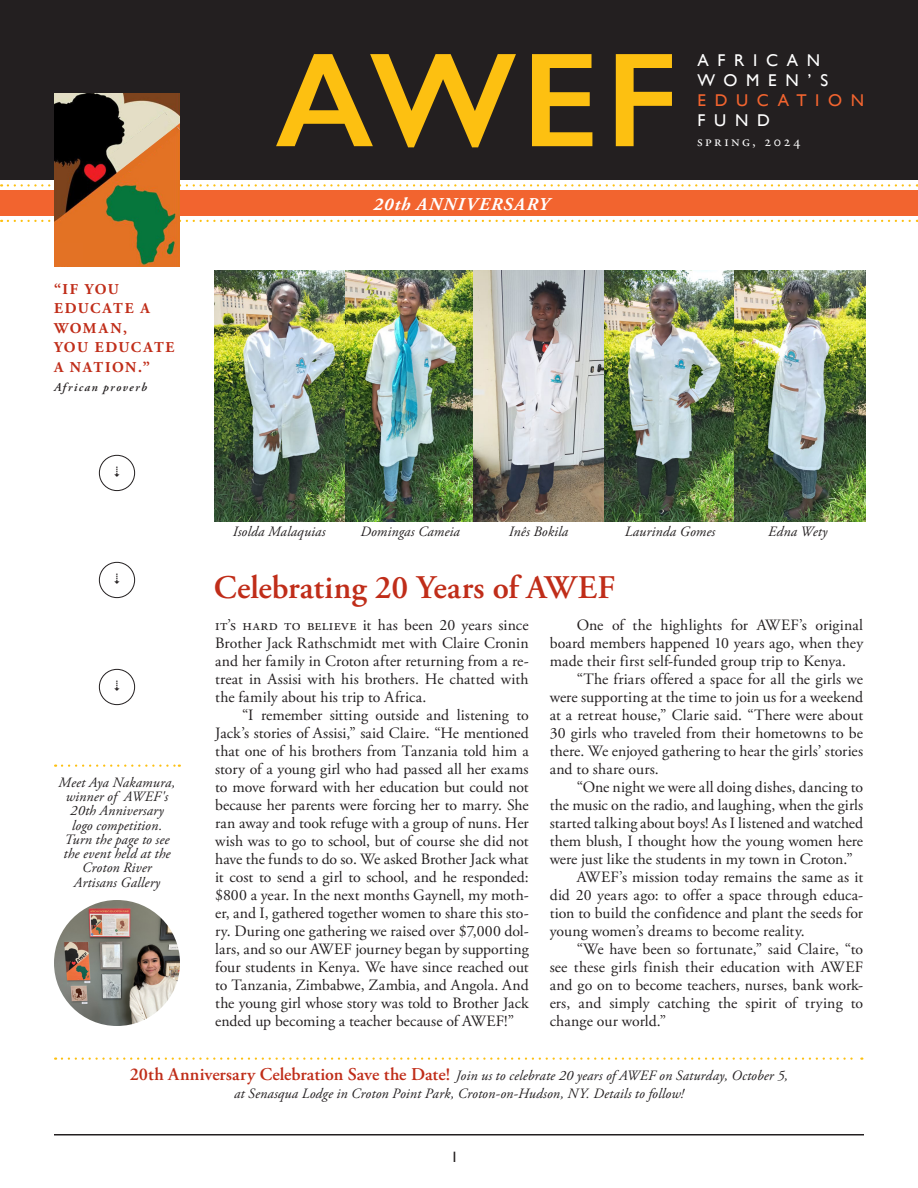
<style>
.page{position:relative;width:918px;height:1188px;background:#fff}
.page>*{position:absolute;margin:0;border:0;box-sizing:border-box;transform-origin:0 0}
.t1{font:600 135px "Gill Sans";color:#fdc011}
.t2{font:600 33px "Adobe Garamond Pro";color:#c02d19}
.Mag_text{font:italic 700 18px "Adobe Garamond Pro";letter-spacing:.07em;color:#fff}
.t3{font:17.1px/20.1px "Gill Sans";letter-spacing:.51em;color:#fff}
.t4{font:15.75px/18px "Adobe Garamond Pro";letter-spacing:.005em;color:#231f20;text-align:justify}
.t5{font:700 15px/19.5px "Adobe Garamond Pro";letter-spacing:.09em;color:#c02d19}
.t6{font:15px "Adobe Garamond Pro";letter-spacing:.155em;color:#fff}
.t7{font:15px "Gill Sans";color:#231f20}
.Mag_text-2{font:italic 14.25px/14.2px "Adobe Garamond Pro";letter-spacing:.01em;color:#231f20;text-align:center}
.t8{font:italic 600 12px "Adobe Garamond Pro";letter-spacing:.115em;color:#231f20}
.s1{color:#f2642f}
.s2{font-weight:600;font-style:normal;font-size:18px;color:#c02d19}
</style>
<div class="page">
<hr style="left:54px;top:1134px;width:810px;height:2px;background:#231f20">
<div style="left:0;top:0;width:918px;height:180px;background:#231f20"></div>
<svg style="left:8px;top:184px;width:910px;height:3px"></svg>
<div style="left:0;top:190px;width:918px;height:26px;background:#f2642f"></div>
<svg style="left:8px;top:220px;width:910px;height:2px"></svg>
<svg style="left:62px;top:1058px;width:800px;height:2px"></svg>
<img style="left:214px;top:270px;width:651px;height:252px">
<img style="left:54px;top:900px;width:126px;height:126px;border-radius:63px">
<svg style="left:62px;top:765px;width:118px;height:2px"></svg>
<img style="left:54px;top:94px;width:126px;height:172px">
<img style="left:113px;top:127px;width:67px;height:54px">
<img style="left:109px;top:112px;width:67px;height:58px">
<img style="left:54px;top:244px;width:28px;height:22px">
<div style="left:99px;top:562px;width:36px;height:36px;border:1px solid #231f20;border-radius:50%"></div>
<div style="left:99px;top:455px;width:36px;height:36px;border:1px solid #231f20;border-radius:50%"></div>
<div style="left:99px;top:669px;width:36px;height:36px;border:1px solid #231f20;border-radius:50%"></div>
<p class="t5" style="left:54px;top:279px;width:122px">“IF YOU<br>EDUCATE A<br>WOMAN,<br>YOU EDUCATE<br>A NATION.”</p>
<p class="t8" style="left:54px;top:380px;width:94px">African proverb</p>
<p class="t1" style="left:275px;top:19px;width:404px">AWEF</p>
<p class="Mag_text" style="left:373px;top:194px;width:177px">20th ANNIVERSARY</p>
<p class="t3" style="left:698px;top:50px;width:168px">AFRICAN<br>WOMEN’S<br><span class="s1">EDUCATION</span></p>
<p class="t3" style="left:698px;top:110px;width:74px">FUND</p>
<p class="t6" style="left:697px;top:132px;width:105px">spring, 2024</p>
<p class="Mag_text-2" style="left:59px;top:776px;width:118px">Meet Aya Nakamura, winner of AWEF's<br>20th Anniversary logo competition.</p>
<p class="Mag_text-2" style="left:64px;top:833px;width:108px">Turn the page to see the event held at the<br>Croton River<br>Artisans Gallery</p>
<p class="Mag_text-2" style="left:233px;top:525px;width:94px">Isolda Malaquias</p>
<p class="Mag_text-2" style="left:360px;top:525px;width:101px">Domingas Cameia</p>
<p class="Mag_text-2" style="left:509px;top:525px;width:61px">Inês Bokila</p>
<p class="Mag_text-2" style="left:625px;top:525px;width:92px">Laurinda Gomes</p>
<p class="Mag_text-2" style="left:768px;top:525px;width:61px">Edna Wety</p>
<p class="t2" style="left:214px;top:568px;width:403px">Celebrating 20 Years of AWEF</p>
<p class="t4" style="left:215px;top:617px;width:315px">it’s hard to believe it has been 20 years since Brother Jack Rathschmidt met with Claire Cronin and her family in Croton after returning from a re&shy;treat in Assisi with his brothers. He chatted with the family about his trip to Africa.</p>
<p class="t4" style="left:215px;top:707px;width:315px;text-indent:27px">“I remember sitting outside and listening to Jack’s stories of Assisi,” said Claire. “He mentioned that one of his brothers from Tanzania told him a story of a young girl who had passed all her exams to move forward with her education but could not because her parents were forcing her to marry. She ran away and took refuge with a group of nuns. Her wish was to go to school, but of course she did not have the funds to do so. We asked Brother Jack what it cost to send a girl to school, and he responded: $800 a year. In the next months Gaynell, my moth&shy;er, and I, gathered together women to share this sto&shy;ry. During one gathering we raised over $7,000 dol&shy;lars, and so our AWEF journey began by supporting four students in Kenya. We have since reached out to Tanzania, Zimbabwe, Zambia, and Angola. And the young girl whose story was told to Brother Jack ended up becoming a teacher because of AWEF!”</p>
<p class="t4" style="left:550px;top:617px;width:315px;text-indent:27px">One of the highlights for AWEF’s original board members happened 10 years ago, when they made their first self-funded group trip to Kenya.</p>
<p class="t4" style="left:550px;top:671px;width:315px;text-indent:27px">“The friars offered a space for all the girls we were supporting at the time to join us for a weekend at a retreat house,” Clarie said. “There were about 30 girls who traveled from their hometowns to be there. We enjoyed gathering to hear the girls’ stories and to share ours.</p>
<p class="t4" style="left:550px;top:779px;width:315px;text-indent:27px">“One night we were all doing dishes, dancing to the music on the radio, and laughing, when the girls started talking about boys! As I listened and watched them blush, I thought how the young women here were just like the students in my town in Croton.”</p>
<p class="t4" style="left:550px;top:869px;width:315px;text-indent:27px">AWEF’s mission today remains the same as it did 20 years ago: to offer a space through educa&shy;tion to build the confidence and plant the seeds for young women’s dreams to become reality.</p>
<p class="t4" style="left:550px;top:941px;width:315px;text-indent:27px">“We have been so fortunate,” said Claire, “to see these girls finish their education with AWEF and go on to become teachers, nurses, bank work&shy;ers, and simply catching the spirit of trying to change our world.”</p>
<p class="Mag_text-2" style="left:130px;top:1067px;width:660px;line-height:18px"><span class="s2">20th Anniversary Celebration Save the Date!</span> Join us to celebrate 20 years of AWEF on Saturday, October 5, at Senasqua Lodge in Croton Point Park, Croton-on-Hudson, NY. Details to follow!</p>
<p class="t7" style="left:451px;top:1148px;width:9px">1</p>
</div>
